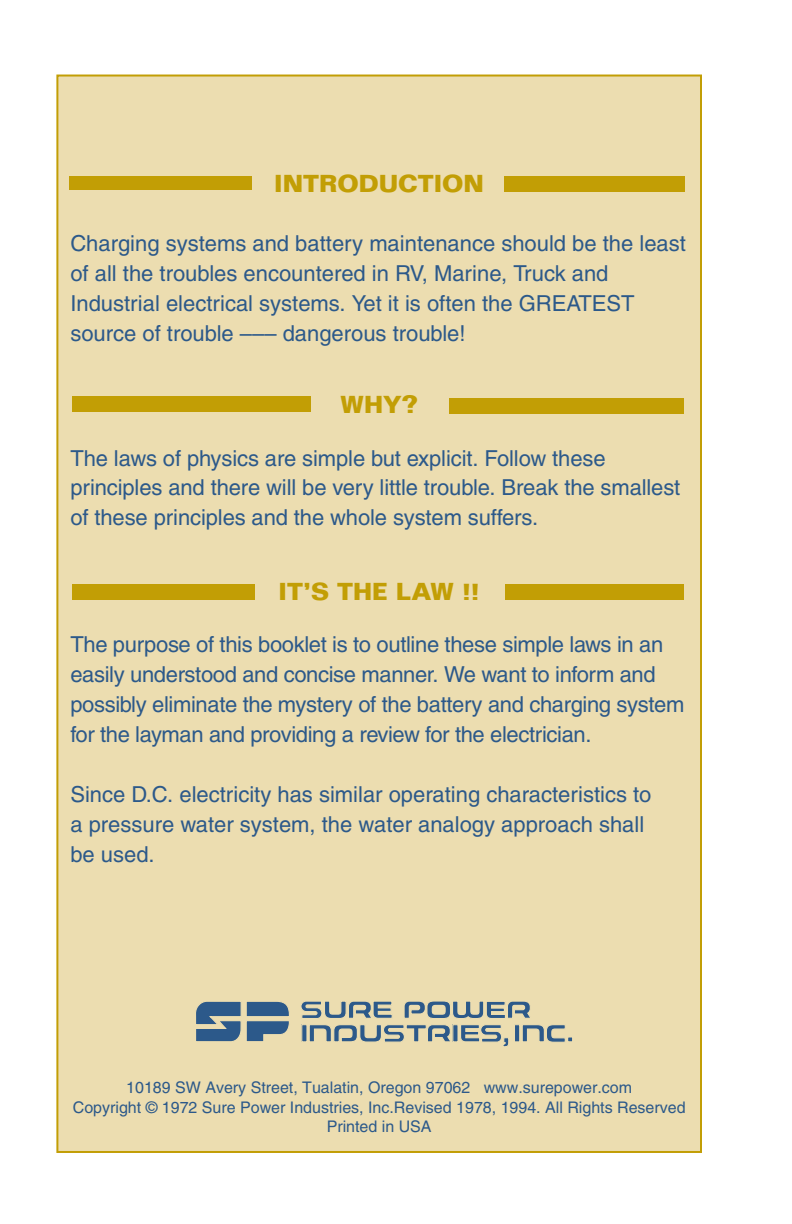
<style>
.page{position:relative;width:792px;height:1224px;background:#fff}
.page>*{position:absolute;margin:0;border:0;box-sizing:border-box;transform-origin:0 0}
.t1{font:700 24px "Folio";color:#c29e05}
.t2{font:22px/30px "Helvetica";letter-spacing:-.005em;color:#2c598a}
.t3{font:16px/19.2px "Helvetica";color:#2c598a;text-align:center}
.s1{font-size:26px}
</style>
<div class="page">
<div style="left:57px;top:76px;width:644px;height:1076px;background:#ecddb0"></div>
<svg style="left:196px;top:1001px;width:93px;height:41px"></svg>
<svg style="left:301px;top:1001px;width:272px;height:46px"></svg>
<div style="left:70px;top:176px;width:182px;height:14px;background:#c29e05"></div>
<div style="left:504px;top:176px;width:180px;height:16px;background:#c29e05"></div>
<div style="left:72px;top:396px;width:238px;height:16px;background:#c29e05"></div>
<div style="left:450px;top:398px;width:234px;height:16px;background:#c29e05"></div>
<div style="left:72px;top:584px;width:182px;height:16px;background:#c29e05"></div>
<div style="left:506px;top:584px;width:178px;height:16px;background:#c29e05"></div>
<p class="t1" style="left:274px;top:175px;width:211px">INTRODUCTION</p>
<p class="t2" style="left:70px;top:231px;width:617px">Charging systems and battery maintenance should be the least of all the troubles encountered in RV, Marine, Truck and Industrial electrical systems. Yet it is often the GREATEST source of trouble ––– dangerous trouble!</p>
<p class="t1" style="left:340px;top:396px;width:80px">WHY<span class="s1">?</span></p>
<p class="t2" style="left:70px;top:445px;width:612px">The laws of physics are simple but explicit. Follow these principles and there will be very little trouble. Break the smallest of these principles and the whole system suffers.</p>
<p class="t1" style="left:279px;top:582px;width:203px">IT’S THE LAW !!</p>
<p class="t2" style="left:70px;top:631px;width:616px">The purpose of this booklet is to outline these simple laws in an easily understood and concise manner. We want to inform and possibly eliminate the mystery of the battery and charging system for the layman and providing a review for the electrician.</p>
<p class="t2" style="left:70px;top:781px;width:583px">Since D.C. electricity has similar operating characteristics to a pressure water system, the water analogy approach shall be used.</p>
<p class="t3" style="left:73px;top:1080px;width:614px">10189 SW Avery Street, Tualatin, Oregon 97062 www.surepower.com<br>Copyright © 1972 Sure Power Industries, Inc.Revised 1978, 1994. All Rights Reserved<br>Printed in USA</p>
</div>
